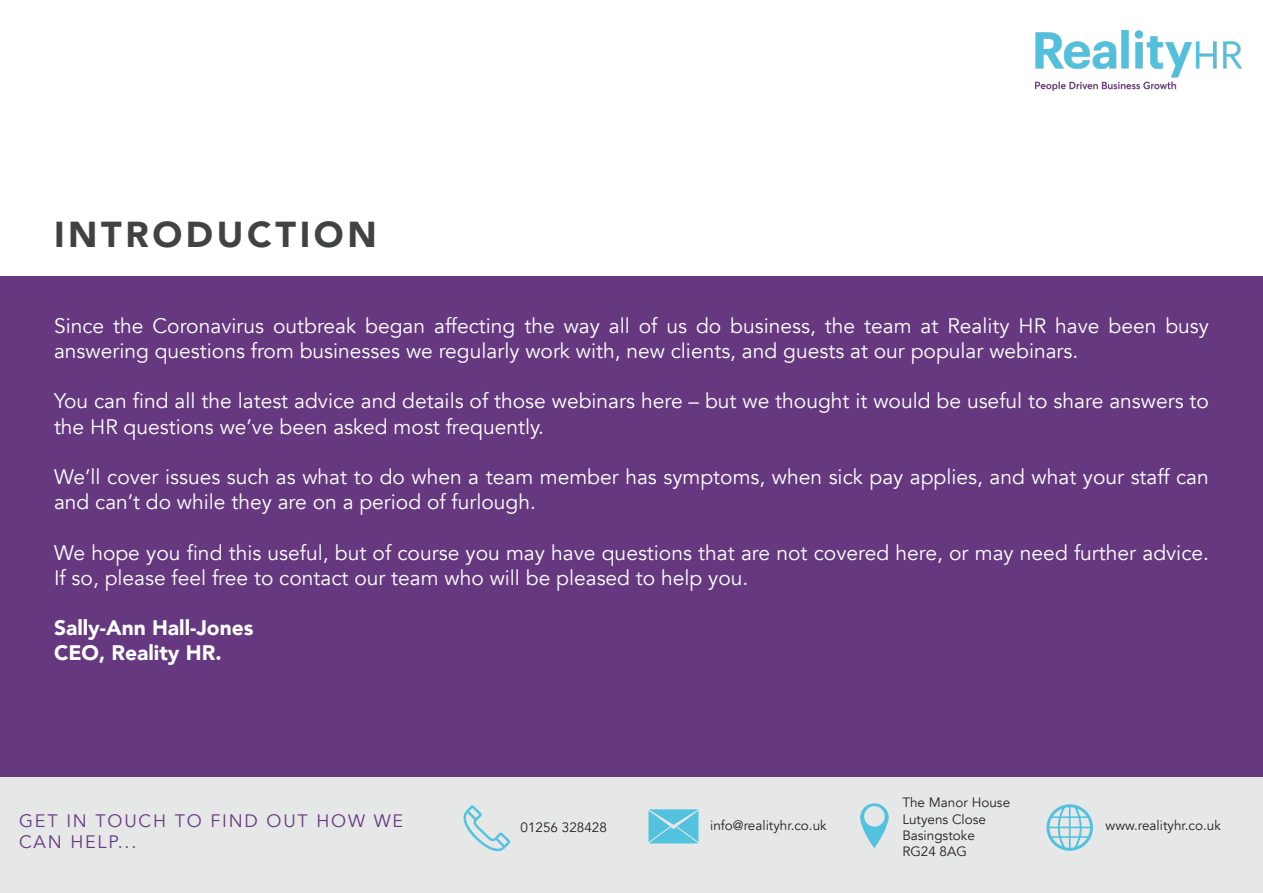
<style>
.page{position:relative;width:1263px;height:893px;background:#fff}
.page>*{position:absolute;margin:0;border:0;box-sizing:border-box;transform-origin:0 0}
.t1{font:900 36px "Avenir";letter-spacing:.1em;color:#414243}
.t2{font:21px/25.2px "Avenir";color:#fff}
.t3{font:900 21px "Avenir";color:#fff}
.t4{font:18px "Avenir";letter-spacing:.1em;color:#66387f}
.t5{font:13.5px/16.2px "Avenir";color:#231f20}
</style>
<div class="page">
<div style="left:0;top:276px;width:1263px;height:563px;background:#66387f"></div>
<img style="left:1035px;top:30px;width:207px;height:60px">
<div style="left:0;top:778px;width:1263px;height:115px;background:#e6e8e8"></div>
<svg style="left:860px;top:803px;width:29px;height:45px"></svg>
<svg style="left:648px;top:809px;width:50px;height:34px"></svg>
<svg style="left:1046px;top:804px;width:47px;height:47px"></svg>
<svg style="left:463px;top:805px;width:47px;height:46px"></svg>
<p class="t1" style="left:54px;top:203px;width:324px">INTRODUCTION</p>
<p class="t2" style="left:54px;top:313px;width:1156px">Since the Coronavirus outbreak began affecting the way all of us do business, the team at Reality HR have been busy answering questions from businesses we regularly work with, new clients, and guests at our popular webinars.</p>
<p class="t2" style="left:54px;top:389px;width:1156px">You can find all the latest advice and details of those webinars here – but we thought it would be useful to share answers to the HR questions we’ve been asked most frequently.</p>
<p class="t2" style="left:54px;top:464px;width:1156px">We’ll cover issues such as what to do when a team member has symptoms, when sick pay applies, and what your staff can and can’t do while they are on a period of furlough.</p>
<p class="t2" style="left:54px;top:540px;width:1156px">We hope you find this useful, but of course you may have questions that are not covered here, or may need further advice.<br>If so, please feel free to contact our team who will be pleased to help you.</p>
<p class="t3" style="left:54px;top:610px;width:201px">Sally-Ann Hall-Jones</p>
<p class="t3" style="left:54px;top:635px;width:169px">CEO, Reality HR.</p>
<p class="t5" style="left:902px;top:795px;width:109px">The Manor House<br>Lutyens Close</p>
<p class="t5" style="left:902px;top:827px;width:74px">Basingstoke</p>
<p class="t5" style="left:902px;top:843px;width:66px">RG24 8AG</p>
<p class="t4" style="left:19px;top:810px;width:385px">GET IN TOUCH TO FIND OUT HOW WE</p>
<p class="t5" style="left:521px;top:819px;width:88px">01256 328428</p>
<p class="t5" style="left:1106px;top:818px;width:117px">www.realityhr.co.uk</p>
<p class="t4" style="left:19px;top:831px;width:119px">CAN HELP...</p>
<p class="t5" style="left:710px;top:818px;width:118px">info@realityhr.co.uk</p>
</div>
